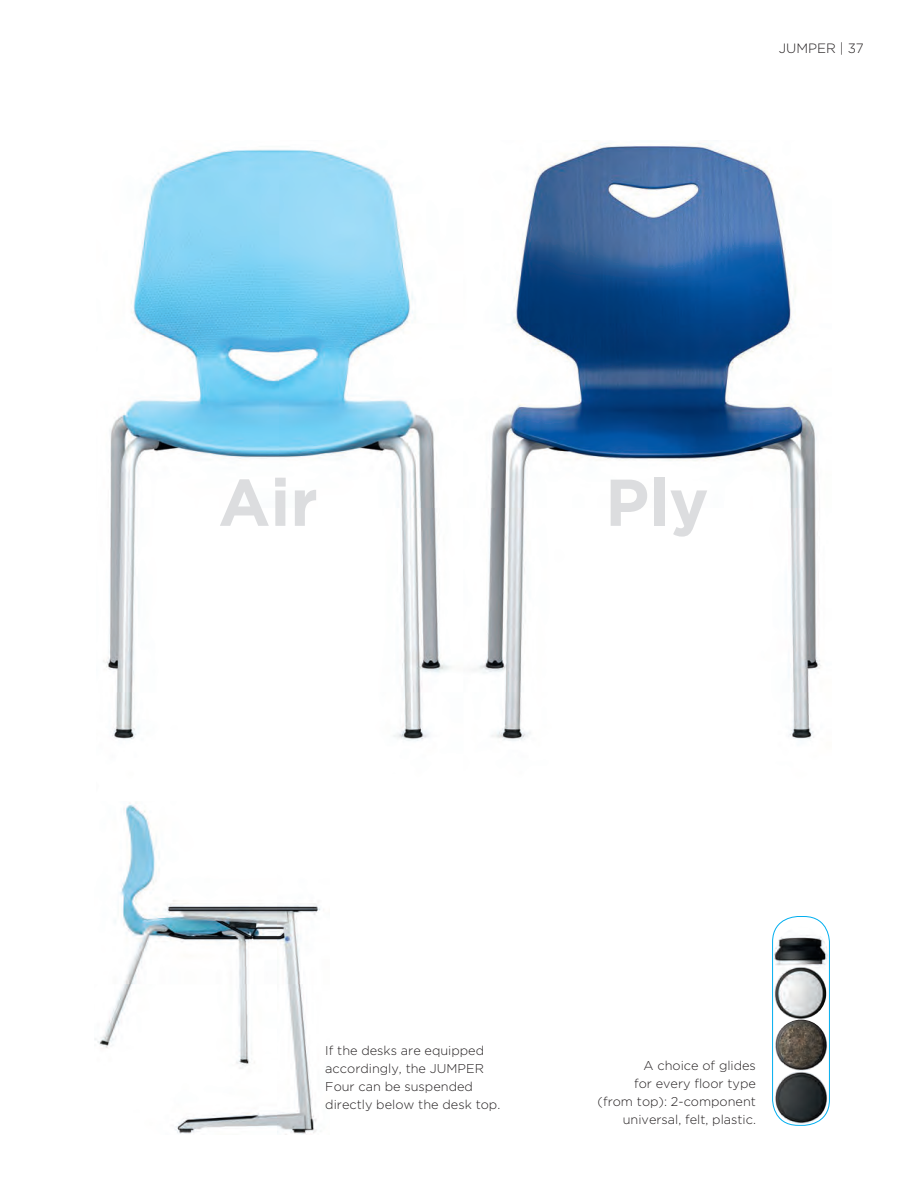
<style>
.page{position:relative;width:918px;height:1188px;background:#fff}
.page>*{position:absolute;margin:0;border:0;box-sizing:border-box;transform-origin:0 0}
.t1{font:700 66px "Gotham";color:#dcdddf}
.t2{font:300 13.5px "Gotham";color:#231f20}
.t3{font:300 12.75px/18px "Gotham";color:#231f20}
</style>
<div class="page">
<img style="left:103px;top:143px;width:718px;height:598px">
<img style="left:94px;top:802px;width:226px;height:332px">
<div style="left:772px;top:916px;width:58px;height:210px;border:1px solid #00aeef;border-radius:26px"></div>
<img style="left:774px;top:927px;width:54px;height:39px">
<img style="left:774px;top:966px;width:53px;height:54px;border-radius:26px">
<img style="left:775px;top:1020px;width:52px;height:51px">
<img style="left:775px;top:1071px;width:52px;height:53px;border-radius:26px">
<p class="t2" style="left:779px;top:40px;width:86px">JUMPER | 37</p>
<h1 class="t1" style="left:218px;top:459px;width:101px">Air</h1>
<h1 class="t1" style="left:605px;top:459px;width:105px">Ply</h1>
<p class="t3" style="left:325px;top:1041px;width:176px">If the desks are equipped accordingly, the JUMPER<br>Four can be suspended directly below the desk top.</p>
<p class="t3" style="left:598px;top:1056px;width:160px;text-align:right">A choice of glides<br>for every floor type (from top): 2-component universal, felt, plastic.</p>
</div>
